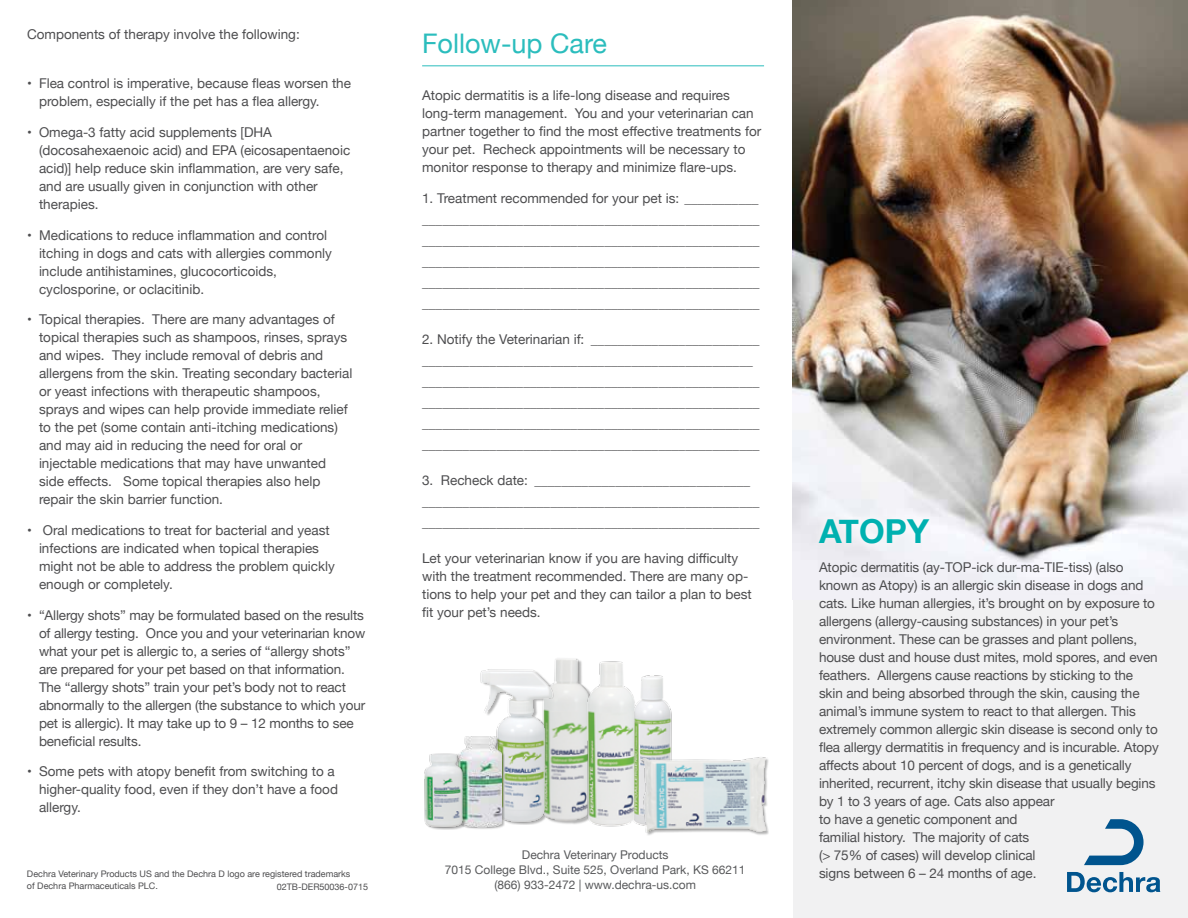
<style>
.page{position:relative;width:1188px;height:918px;background:#fff}
.page>*{position:absolute;margin:0;border:0;box-sizing:border-box;transform-origin:0 0}
.t1{font:700 33px "Helvetica Neue";letter-spacing:.005em;color:#00b1b0}
.t2{font:27px "Helvetica Neue";color:#2bbdbd}
.t3{font:13.5px/18px "Helvetica Neue";color:#4d4d4f}
.t4{font:12px/15px "Helvetica Neue";color:#58595b;text-align:center}
.t5{font:9px/12px "Helvetica Neue";color:#4d4d4f}
</style>
<div class="page">
<div style="left:794px;top:567px;width:394px;height:351px;background:#f1f1f2"></div>
<img style="left:793px;top:0;width:395px;height:600px">
<svg style="left:1084px;top:819px;width:60px;height:46px"></svg>
<svg style="left:1067px;top:872px;width:93px;height:20px"></svg>
<div style="left:810px;top:509px;width:128px;height:43px;background:#f3f3f8"></div>
<hr style="left:422px;top:65px;width:342px;height:1px;background:#2bbdbd">
<img style="left:560px;top:658px;width:12px;height:164px">
<img style="left:477px;top:658px;width:83px;height:167px">
<img style="left:645px;top:675px;width:27px;height:79px">
<img style="left:572px;top:658px;width:73px;height:169px">
<div style="left:458px;top:737px;width:47px;height:93px;background:#000;opacity:.3"></div>
<img style="left:446px;top:737px;width:55px;height:93px">
<img style="left:424px;top:754px;width:42px;height:76px">
<div style="left:641px;top:757px;width:128px;height:79px;background:#000;opacity:.3"></div>
<img style="left:638px;top:754px;width:129px;height:81px">
<p class="t3" style="left:27px;top:26px;width:274px">Components of therapy involve the following:</p>
<p class="t3" style="left:39px;top:75px;width:314px;text-indent:-12px">• Flea control is imperative, because fleas worsen the problem, especially if the pet has a flea allergy.</p>
<p class="t3" style="left:39px;top:124px;width:313px;text-indent:-12px">• Omega-3 fatty acid supplements [DHA (docosahexaenoic acid) and EPA (eicosapentaenoic acid)] help reduce skin inflammation, are very safe, and are usually given in conjunction with other therapies.</p>
<p class="t3" style="left:39px;top:227px;width:294px;text-indent:-12px">• Medications to reduce inflammation and control itching in dogs and cats with allergies commonly include antihistamines, glucocorticoids, cyclosporine, or oclacitinib.</p>
<p class="t3" style="left:39px;top:311px;width:315px;text-indent:-12px">• Topical therapies. There are many advantages of topical therapies such as shampoos, rinses, sprays and wipes. They include removal of debris and allergens from the skin. Treating secondary bacterial or yeast infections with therapeutic shampoos, sprays and wipes can help provide immediate relief to the pet (some contain anti-itching medications) and may aid in reducing the need for oral or injectable medications that may have unwanted side effects. Some topical therapies also help repair the skin barrier function.</p>
<p class="t3" style="left:39px;top:522px;width:297px;text-indent:-12px">• Oral medications to treat for bacterial and yeast infections are indicated when topical therapies might not be able to address the problem quickly enough or completely.</p>
<p class="t3" style="left:39px;top:607px;width:328px;text-indent:-12px">• “Allergy shots” may be formulated based on the results of allergy testing. Once you and your veterinarian know what your pet is allergic to, a series of “allergy shots” are prepared for your pet based on that information.<br>The “allergy shots” train your pet’s body not to react abnormally to the allergen (the substance to which your pet is allergic). It may take up to 9 – 12 months to see beneficial results.</p>
<p class="t3" style="left:39px;top:763px;width:301px;text-indent:-12px">• Some pets with atopy benefit from switching to a higher-quality food, even if they don’t have a food allergy.</p>
<p class="t5" style="left:27px;top:869px;width:325px">Dechra Veterinary Products US and the Dechra D logo are registered trademarks of Dechra Pharmaceuticals PLC.</p>
<p class="t5" style="left:277px;top:881px;width:93px">02TB-DER50036-0715</p>
<h2 class="t2" style="left:422px;top:24px;width:186px">Follow-up Care</h2>
<p class="t3" style="left:422px;top:87px;width:341px">Atopic dermatitis is a life-long disease and requires long-term management. You and your veterinarian can partner together to find the most effective treatments for your pet. Recheck appointments will be necessary to monitor response to therapy and minimize flare-ups.</p>
<p class="t3" style="left:422px;top:189px;width:339px;line-height:21px;text-align:justify">1. Treatment recommended for your pet is: ___________ __________________________________________________ __________________________________________________ __________________________________________________ __________________________________________________ __________________________________________________</p>
<p class="t3" style="left:422px;top:330px;width:339px;line-height:21px">2. Notify the Veterinarian if: _________________________ _________________________________________________ __________________________________________________ __________________________________________________ __________________________________________________ __________________________________________________</p>
<p class="t3" style="left:422px;top:471px;width:339px;line-height:21px">3. Recheck date: ________________________________ __________________________________________________ __________________________________________________</p>
<p class="t3" style="left:422px;top:550px;width:331px">Let your veterinarian know if you are having difficulty with the treatment recommended. There are many op&shy;tions to help your pet and they can tailor a plan to best fit your pet’s needs.</p>
<p class="t4" style="left:445px;top:848px;width:302px">Dechra Veterinary Products<br>7015 College Blvd., Suite 525, Overland Park, KS 66211 (866) 933-2472 | www.dechra-us.com</p>
<h1 class="t1" style="left:819px;top:505px;width:111px">ATOPY</h1>
<p class="t3" style="left:819px;top:559px;width:341px">Atopic dermatitis (ay-TOP-ick dur-ma-TIE-tiss) (also known as Atopy) is an allergic skin disease in dogs and cats. Like human allergies, it’s brought on by exposure to allergens (allergy-causing substances) in your pet’s environment. These can be grasses and plant pollens, house dust and house dust mites, mold spores, and even feathers. Allergens cause reactions by sticking to the skin and being absorbed through the skin, causing the animal’s immune system to react to that allergen. This extremely common allergic skin disease is second only to flea allergy dermatitis in frequency and is incurable. Atopy affects about 10 percent of dogs, and is a genetically inherited, recurrent, itchy skin disease that usually begins by 1 to 3 years of age. Cats also appear<br>to have a genetic component and<br>familial history. The majority of cats<br>(&gt; 75% of cases) will develop clinical<br>signs between 6 – 24 months of age.</p>
</div>
